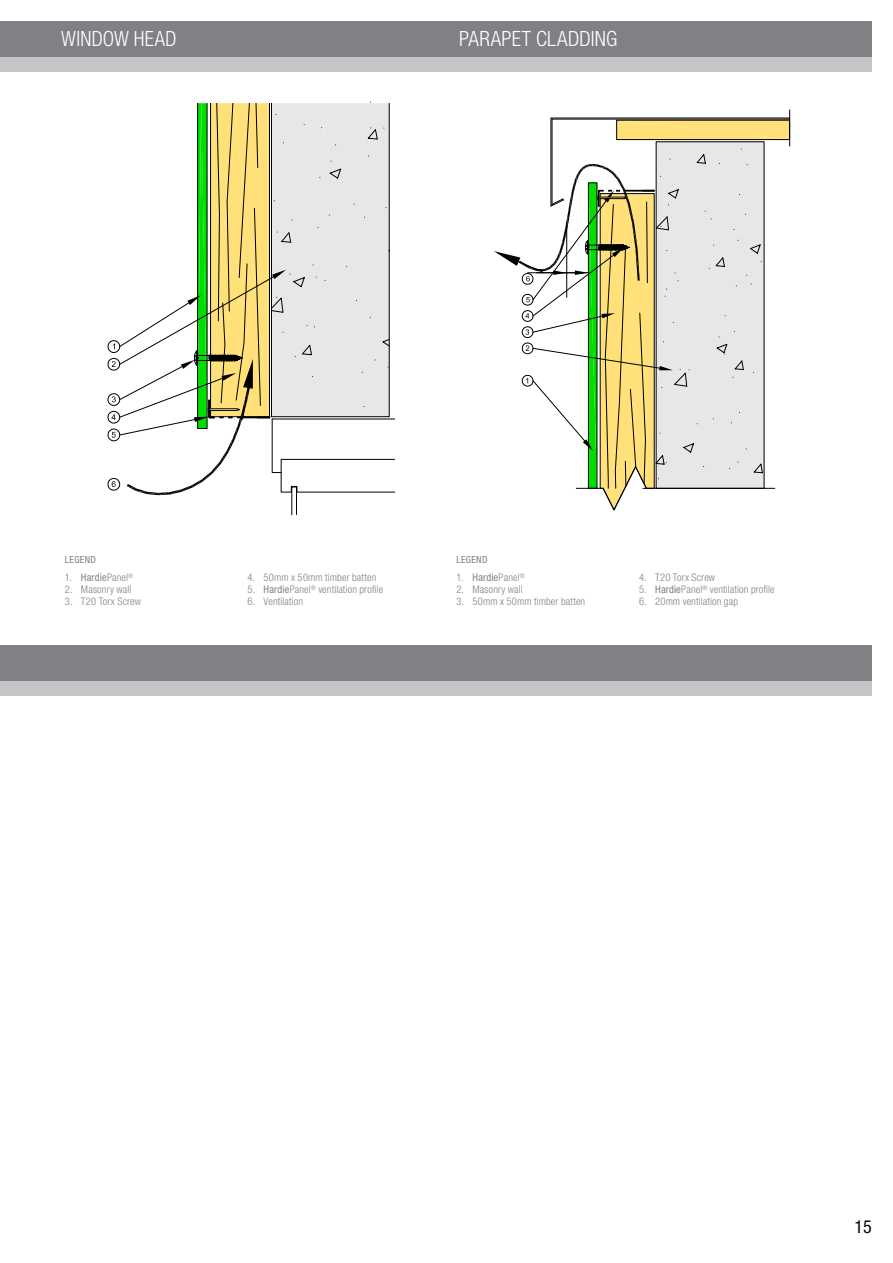
<style>
.page{position:relative;width:893px;height:1263px;background:#fff}
.page>*{position:absolute;margin:0;border:0;box-sizing:border-box;transform-origin:0 0}
.t1{font:300 condensed 21px "Helvetica Neue";letter-spacing:.02em;color:#fff}
.t2{font:condensed 18px "Helvetica Neue";color:#000}
.t3{font:300 condensed 10.5px "Helvetica Neue";letter-spacing:.01em;color:#818084}
.t4{font:condensed 9.75px "Helvetica Neue";letter-spacing:.035em;color:#818084}
.s1{font-weight:400}
</style>
<div class="page">
<div style="left:0;top:54px;width:872px;height:18px;background:#c3c5c8"></div>
<div style="left:0;top:21px;width:872px;height:36px;background:#818084"></div>
<div style="left:0;top:678px;width:871px;height:18px;background:#c3c5c8"></div>
<div style="left:0;top:645px;width:871px;height:36px;background:#818084"></div>
<svg style="left:107px;top:103px;width:288px;height:413px"></svg>
<svg style="left:494px;top:109px;width:297px;height:402px"></svg>
<h1 class="t1" style="left:61px;top:27px;width:115px">Window head</h1>
<h1 class="t1" style="left:459px;top:27px;width:158px">Parapet claddi ng</h1>
<p class="t4" style="left:65px;top:554px;width:31px">LEGEND</p>
<p class="t4" style="left:456px;top:554px;width:31px">LEGEND</p>
<p class="t3" style="left:65px;top:571px;width:70px">1. <span class="s1">Hardie</span>Panel<sup>®</sup></p>
<p class="t3" style="left:65px;top:583px;width:68px">2. Masonry wall</p>
<p class="t3" style="left:65px;top:595px;width:78px">3. T20 Torx Screw</p>
<p class="t3" style="left:248px;top:571px;width:130px">4. 50mm x 50mm timber batten</p>
<p class="t3" style="left:248px;top:583px;width:137px">5. <span class="s1">Hardie</span>Panel<sup>®</sup> ventilation profile</p>
<p class="t3" style="left:248px;top:595px;width:57px">6. Ventilation</p>
<p class="t3" style="left:456px;top:571px;width:70px">1. <span class="s1">Hardie</span>Panel<sup>®</sup></p>
<p class="t3" style="left:456px;top:583px;width:68px">2. Masonry wall</p>
<p class="t3" style="left:456px;top:595px;width:130px">3. 50mm x 50mm timber batten</p>
<p class="t3" style="left:639px;top:571px;width:78px">4. T20 Torx Screw</p>
<p class="t3" style="left:639px;top:583px;width:137px">5. <span class="s1">Hardie</span>Panel<sup>®</sup> ventilation profile</p>
<p class="t3" style="left:639px;top:595px;width:100px">6. 20mm ventilation gap</p>
<h2 class="t2" style="left:854px;top:1216px;width:19px">15</h2>
</div>
